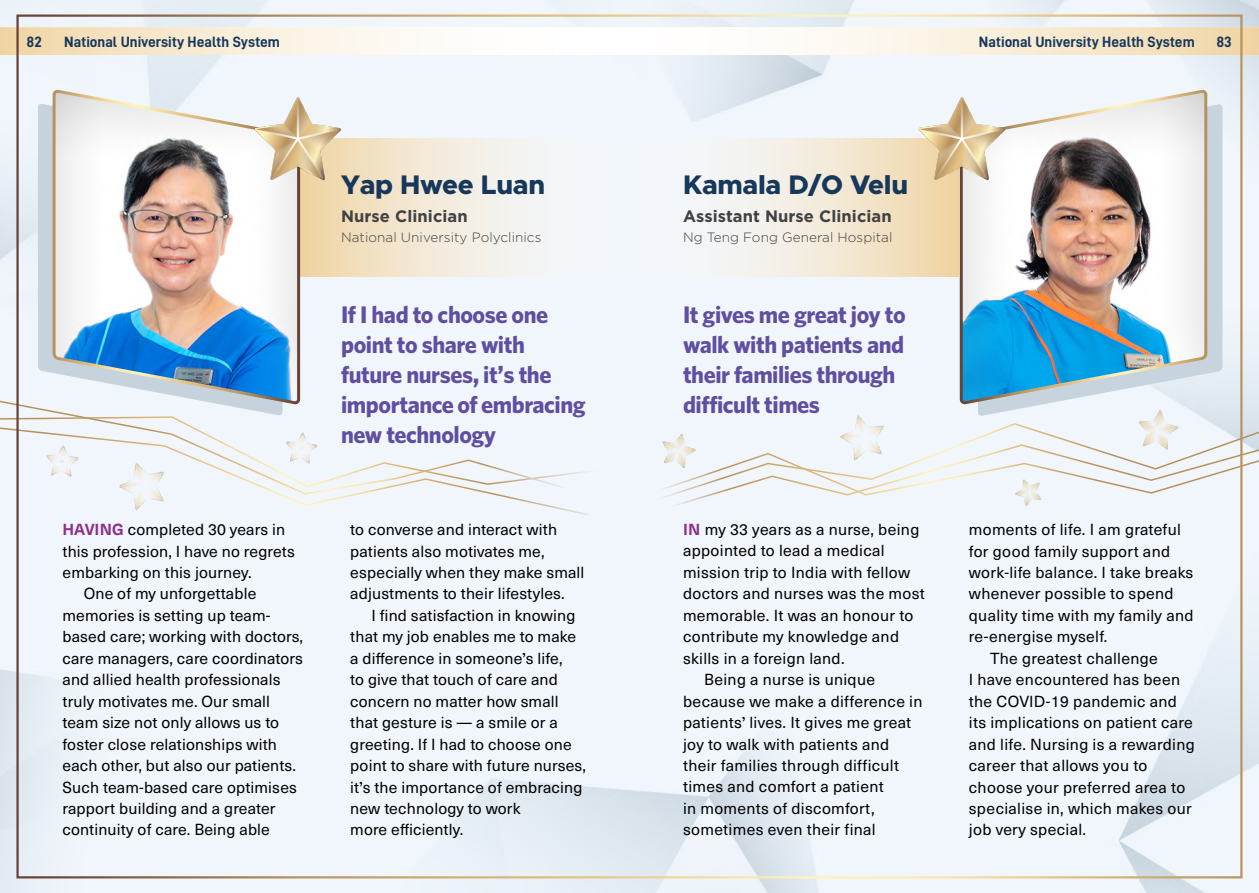
<style>
.page{position:relative;width:1259px;height:893px;background:#fff}
.page>*{position:absolute;margin:0;border:0;box-sizing:border-box;transform-origin:0 0}
.t1{font:800 27px "Metropolis";letter-spacing:-.01em;color:#16385b}
.t2{font:700 24px/30px "Whitney";letter-spacing:-.02em;color:#604ea0}
.t3{font:700 16.5px "Gotham";letter-spacing:.005em;color:#414042}
.t4{font:15.75px/21.5px "Neue Haas Unica W1 G";letter-spacing:.01em;color:#000}
.t5{font:15px "D DIN Bold";color:#16385b}
.t6{font:300 13.5px "Gotham";letter-spacing:.005em;color:#414042}
.s1{font-weight:700;color:#8d2f8b}
.s2{font-family:"Neue Haas Unica W1 G";font-weight:800}
.s3{font-family:"Neue Haas Unica W1 G";font-weight:900}
.s4{font-family:"Brandon Grotesque";font-weight:700}
</style>
<div class="page">
<svg style="left:1208px;top:104px;width:14px;height:288px;background:#c9d5de"></svg>
<img style="left:0;top:28px;width:1259px;height:27px">
<img style="left:958px;top:87px;width:250px;height:305px">
<img style="left:915px;top:95px;width:94px;height:86px">
<svg style="left:38px;top:103px;width:13px;height:293px;background:#c9d6de"></svg>
<img style="left:51px;top:87px;width:251px;height:309px">
<img style="left:252px;top:95px;width:94px;height:86px">
<div style="left:575px;top:416px;width:43px;height:72px;background:#f1f6fc"></div>
<svg style="left:0;top:396px;width:575px;height:25px"></svg>
<svg style="left:0;top:421px;width:589px;height:95px"></svg>
<svg style="left:634px;top:392px;width:625px;height:20px"></svg>
<svg style="left:620px;top:412px;width:639px;height:111px"></svg>
<img style="left:111px;top:453px;width:65px;height:62px">
<img style="left:1127px;top:399px;width:56px;height:59px">
<img style="left:282px;top:430px;width:39px;height:36px">
<img style="left:1009px;top:472px;width:40px;height:39px">
<img style="left:43px;top:443px;width:39px;height:36px">
<img style="left:833px;top:408px;width:61px;height:57px">
<img style="left:655px;top:428px;width:46px;height:46px">
<p class="t5" style="left:27px;top:33px;width:17px">82</p>
<p class="t5" style="left:1216px;top:33px;width:17px">83</p>
<p class="t5" style="left:64px;top:33px;width:217px">National University Health System</p>
<p class="t5" style="left:979px;top:33px;width:217px">National University Health System</p>
<p class="t4" style="left:63px;top:518px;width:224px"><span class="s1">HAVING</span> completed 30 years in</p>
<p class="t4" style="left:63px;top:539px;width:234px">this profession, I have no regrets</p>
<p class="t4" style="left:63px;top:561px;width:191px">embarking on this journey.</p>
<p class="t4" style="left:84px;top:582px;width:174px">One of my unforgettable</p>
<p class="t4" style="left:63px;top:604px;width:209px">memories is setting up team-</p>
<p class="t4" style="left:63px;top:625px;width:242px">based care; working with doctors,</p>
<p class="t4" style="left:63px;top:647px;width:242px">care managers, care coordinators</p>
<p class="t4" style="left:63px;top:668px;width:219px">and allied health professionals</p>
<p class="t4" style="left:63px;top:689px;width:209px">truly motivates me. Our small</p>
<p class="t4" style="left:63px;top:711px;width:218px">team size not only allows us to</p>
<p class="t4" style="left:63px;top:732px;width:216px">foster close relationships with</p>
<p class="t4" style="left:63px;top:754px;width:235px">each other, but also our patients.</p>
<p class="t4" style="left:63px;top:775px;width:236px">Such team-based care optimises</p>
<p class="t4" style="left:63px;top:797px;width:215px">rapport building and a greater</p>
<p class="t4" style="left:63px;top:818px;width:209px">continuity of care. Being able</p>
<h1 class="t1" style="left:341px;top:168px;width:205px">Yap Hwee Luan</h1>
<p class="t3" style="left:341px;top:206px;width:128px">Nurse Clinician</p>
<p class="t6" style="left:341px;top:229px;width:202px">National University Polyclinics</p>
<h2 class="t2" style="left:341px;top:299px;width:246px">If I had to choose one point to share with future nurses<span class="s2">,</span> it<span class="s3">’</span>s the importance of embracing new technology</h2>
<p class="t4" style="left:350px;top:518px;width:236px">to converse and interact with patients also motivates me, especially when they make small adjustments to their lifestyles.</p>
<p class="t4" style="left:350px;top:604px;width:237px;text-indent:21px">I find satisfaction in knowing that my job enables me to make a difference in someone<span class="s4">’</span>s life,<br>to give that touch of care and concern no matter how small that gesture is — a smile or a greeting. If I had to choose one point to share with future nurses, it<span class="s4">’</span>s the importance of embracing new technology to work<br>more efficiently.</p>
<h1 class="t1" style="left:683px;top:168px;width:227px">Kamala D/O Velu</h1>
<p class="t3" style="left:683px;top:206px;width:210px">Assistant Nurse Clinician</p>
<p class="t6" style="left:683px;top:229px;width:211px">Ng Teng Fong General Hospital</p>
<h2 class="t2" style="left:683px;top:299px;width:224px">It gives me great joy to walk with patients and their families through difficult times</h2>
<p class="t4" style="left:683px;top:518px;width:238px"><span class="s1">IN</span> my 33 years as a nurse, being</p>
<p class="t4" style="left:683px;top:539px;width:203px">appointed to lead a medical</p>
<p class="t4" style="left:683px;top:561px;width:229px">mission trip to India with fellow</p>
<p class="t4" style="left:683px;top:582px;width:243px">doctors and nurses was the most</p>
<p class="t4" style="left:683px;top:604px;width:232px">memorable. It was an honour to</p>
<p class="t4" style="left:683px;top:625px;width:217px">contribute my knowledge and</p>
<p class="t4" style="left:683px;top:647px;width:163px">skills in a foreign land.</p>
<p class="t4" style="left:704px;top:668px;width:172px">Being a nurse is unique</p>
<p class="t4" style="left:683px;top:689px;width:241px">because we make a difference in</p>
<p class="t4" style="left:683px;top:711px;width:230px">patients<span class="s4">’</span> lives. It gives me great</p>
<p class="t4" style="left:683px;top:732px;width:208px">joy to walk with patients and</p>
<p class="t4" style="left:683px;top:754px;width:218px">their families through difficult</p>
<p class="t4" style="left:683px;top:775px;width:202px">times and comfort a patient</p>
<p class="t4" style="left:683px;top:797px;width:193px">in moments of discomfort,</p>
<p class="t4" style="left:683px;top:818px;width:194px">sometimes even their final</p>
<p class="t4" style="left:969px;top:518px;width:214px">moments of life. I am grateful</p>
<p class="t4" style="left:969px;top:539px;width:203px">for good family support and</p>
<p class="t4" style="left:969px;top:561px;width:226px">work-life balance. I take breaks</p>
<p class="t4" style="left:969px;top:582px;width:206px">whenever possible to spend</p>
<p class="t4" style="left:969px;top:604px;width:226px">quality time with my family and</p>
<p class="t4" style="left:969px;top:625px;width:140px">re-energise myself.</p>
<p class="t4" style="left:990px;top:647px;width:169px">The greatest challenge</p>
<p class="t4" style="left:969px;top:668px;width:213px">I have encountered has been</p>
<p class="t4" style="left:969px;top:689px;width:210px">the COVID-19 pandemic and</p>
<p class="t4" style="left:969px;top:711px;width:225px">its implications on patient care</p>
<p class="t4" style="left:969px;top:732px;width:227px">and life. Nursing is a rewarding</p>
<p class="t4" style="left:969px;top:754px;width:180px">career that allows you to</p>
<p class="t4" style="left:969px;top:775px;width:218px">choose your preferred area to</p>
<p class="t4" style="left:969px;top:797px;width:224px">specialise in, which makes our</p>
<p class="t4" style="left:969px;top:818px;width:119px">job very special.</p>
</div>
